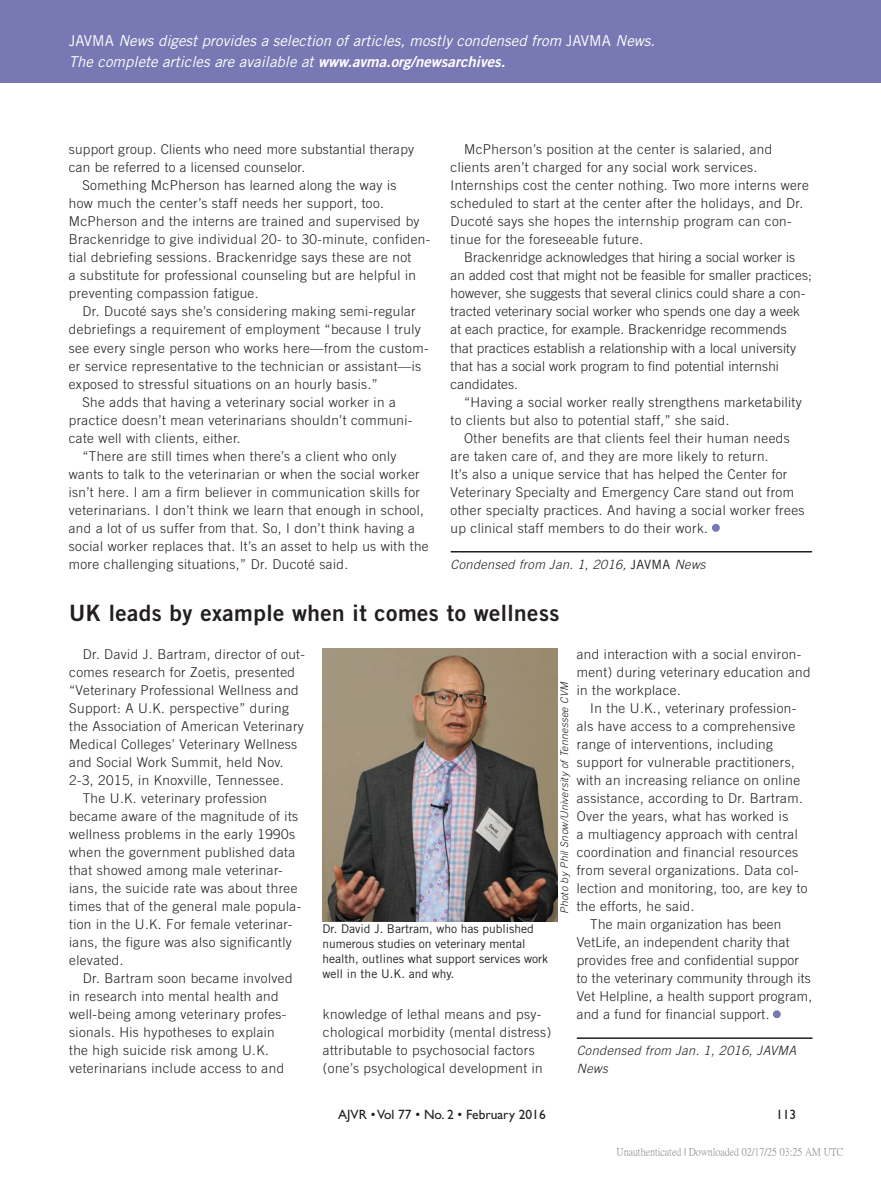
<style>
.page{position:relative;width:881px;height:1178px;background:#fff}
.page>*{position:absolute;margin:0;border:0;box-sizing:border-box;transform-origin:0 0}
.t1{font:22.5px "Trade Gothic LT Std Bd 2";letter-spacing:.02em;color:#231f20}
.t2{font:italic 15px/21px "Trade Gothic LT Std";color:#fff}
.t3{font:300 13.5px/18px "Trade Gothic LT Std";letter-spacing:.03em;color:#231f20}
.t4{font:300 13.5px/18px "Trade Gothic LT Std";letter-spacing:.01em;color:#231f20}
.t5{font:13.5px "Gill Sans";color:#231f20}
.t6{font:italic 300 12.75px/18px "Trade Gothic LT Std";letter-spacing:.03em;color:#231f20}
.t7{font:12px/15px "Trade Gothic LT Std";color:#231f20}
.t8{font:10.5px "P Ming Li U";color:rgb(0 0 0/.5)}
.t9{font:italic 300 10.5px "Trade Gothic LT Std";color:#231f20}
.s1{font-style:normal}
.s2{font-family:"Trade Gothic LT Std Bd 2 Obl";font-style:normal}
.s3{color:#7878b4}
.s4{font-weight:400;font-style:normal}
</style>
<div class="page">
<div style="left:1px;top:0;width:879px;height:82px;background:#7878b4"></div>
<hr style="left:0;top:0;width:1px;height:82px;background:#7878b4">
<hr style="left:450px;top:551px;width:361px;height:1px;background:#231f20">
<div style="left:711px;top:523px;width:8px;height:8px;border:3px solid #7878b4;border-radius:50%"></div>
<hr style="left:576px;top:1037px;width:236px;height:1px;background:#231f20">
<div style="left:772px;top:1009px;width:8px;height:8px;border:3px solid #7878b4;border-radius:50%"></div>
<img style="left:322px;top:648px;width:235px;height:273px">
<p class="t2" style="left:69px;top:30px;width:587px"><span class="s1">JAVMA</span> News digest provides a selection of articles, mostly condensed from <span class="s1">JAVMA</span> News.<br>The complete articles are available at <span class="s2">www.avma.org/newsarchives.</span></p>
<p class="t3" style="left:69px;top:140px;width:346px">support group. Clients who need more substantial therapy can be referred to a licensed counselor.</p>
<p class="t3" style="left:69px;top:176px;width:363px;text-indent:14px">Something McPherson has learned along the way is<br>how much the center’s staff needs her support, too.<br>McPherson and the interns are trained and supervised by Brackenridge to give individual 20- to 30-minute, confiden&shy;tial debriefing sessions. Brackenridge says these are not<br>a substitute for professional counseling but are helpful in preventing compassion fatigue.</p>
<p class="t3" style="left:82px;top:302px;width:335px">Dr. Ducoté says she’s considering making semi-regular</p>
<p class="t3" style="left:69px;top:320px;width:353px">debriefings a requirement of employment “because I truly</p>
<p class="t3" style="left:69px;top:338px;width:361px">see every single person who works here—from the custom-</p>
<p class="t3" style="left:69px;top:356px;width:353px">er service representative to the technician or assistant—is</p>
<p class="t3" style="left:69px;top:374px;width:310px">exposed to stressful situations on an hourly basis.”</p>
<p class="t3" style="left:82px;top:392px;width:315px">She adds that having a veterinary social worker in a</p>
<p class="t3" style="left:69px;top:410px;width:345px">practice doesn’t mean veterinarians shouldn’t communi-</p>
<p class="t3" style="left:69px;top:428px;width:173px">cate well with clients, either.</p>
<p class="t3" style="left:82px;top:446px;width:315px">“There are still times when there’s a client who only</p>
<p class="t3" style="left:69px;top:464px;width:352px">wants to talk to the veterinarian or when the social worker</p>
<p class="t3" style="left:69px;top:482px;width:352px">isn’t here. I am a firm believer in communication skills for</p>
<p class="t3" style="left:69px;top:500px;width:356px">veterinarians. I don’t think we learn that enough in school,</p>
<p class="t3" style="left:69px;top:518px;width:347px">and a lot of us suffer from that. So, I don’t think having a</p>
<p class="t3" style="left:69px;top:536px;width:361px">social worker replaces that. It’s an asset to help us with the</p>
<p class="t3" style="left:69px;top:554px;width:281px">more challenging situations,” Dr. Ducoté said.</p>
<p class="t3" style="left:450px;top:140px;width:359px;text-indent:14px">McPherson’s position at the center is salaried, and clients aren’t charged for any social work services.<br>Internships cost the center nothing. Two more interns were scheduled to start at the center after the holidays, and Dr.<br>Ducoté says she hopes the internship program can con&shy;tinue for the foreseeable future.</p>
<p class="t4" style="left:450px;top:248px;width:362px;text-indent:14px">Brackenridge acknowledges that hiring a social worker is an added cost that might not be feasible for smaller practices; however, she suggests that several clinics could share a con&shy;tracted veterinary social worker who spends one day a week at each practice, for example. Brackenridge recommends that practices establish a relationship with a local university that has a social work program to find potential internshi candidates.</p>
<p class="t3" style="left:450px;top:392px;width:352px;text-indent:14px">“Having a social worker really strengthens marketability to clients but also to potential staff,” she said.</p>
<p class="t3" style="left:450px;top:428px;width:355px;text-indent:14px">Other benefits are that clients feel their human needs are taken care of, and they are more likely to return.<br>It’s also a unique service that has helped the Center for Veterinary Specialty and Emergency Care stand out from other specialty practices. And having a social worker frees up clinical staff members to do their work. <span class="s3">•</span></p>
<p class="t6" style="left:450px;top:555px;width:256px">Condensed from Jan. 1, 2016, <span class="s4">JAVMA</span> News</p>
<h1 class="t1" style="left:69px;top:599px;width:491px">UK leads by example when it comes to wellness</h1>
<p class="t3" style="left:83px;top:644px;width:224px">Dr. David J. Bartram, director of out-</p>
<p class="t3" style="left:69px;top:662px;width:227px">comes research for Zoetis, presented</p>
<p class="t3" style="left:69px;top:680px;width:231px">“Veterinary Professional Wellness and</p>
<p class="t3" style="left:69px;top:698px;width:221px">Support: A U.K. perspective” during</p>
<p class="t3" style="left:69px;top:716px;width:236px">the Association of American Veterinary</p>
<p class="t3" style="left:69px;top:734px;width:229px">Medical Colleges’ Veterinary Wellness</p>
<p class="t3" style="left:69px;top:752px;width:216px">and Social Work Summit, held Nov.</p>
<p class="t3" style="left:69px;top:770px;width:216px">2-3, 2015, in Knoxville, Tennessee.</p>
<p class="t3" style="left:83px;top:788px;width:186px">The U.K. veterinary profession</p>
<p class="t3" style="left:69px;top:806px;width:230px">became aware of the magnitude of its</p>
<p class="t3" style="left:69px;top:824px;width:227px">wellness problems in the early 1990s</p>
<p class="t3" style="left:69px;top:842px;width:227px">when the government published data</p>
<p class="t3" style="left:69px;top:860px;width:215px">that showed among male veterinar-</p>
<p class="t3" style="left:69px;top:878px;width:230px">ians, the suicide rate was about three</p>
<p class="t3" style="left:69px;top:896px;width:233px">times that of the general male popula-</p>
<p class="t3" style="left:69px;top:914px;width:224px">tion in the U.K. For female veterinar-</p>
<p class="t3" style="left:69px;top:932px;width:224px">ians, the figure was also significantly</p>
<p class="t3" style="left:69px;top:950px;width:56px">elevated.</p>
<p class="t3" style="left:83px;top:968px;width:211px">Dr. Bartram soon became involved</p>
<p class="t3" style="left:69px;top:986px;width:211px">in research into mental health and</p>
<p class="t3" style="left:69px;top:1004px;width:219px">well-being among veterinary profes-</p>
<p class="t3" style="left:69px;top:1022px;width:207px">sionals. His hypotheses to explain</p>
<p class="t3" style="left:69px;top:1040px;width:201px">the high suicide risk among U.K.</p>
<p class="t3" style="left:69px;top:1058px;width:216px">veterinarians include access to and</p>
<p class="t3" style="left:576px;top:644px;width:235px">and interaction with a social environ&shy;ment) during veterinary education and in the workplace.</p>
<p class="t3" style="left:590px;top:698px;width:207px">In the U.K., veterinary profession-</p>
<p class="t3" style="left:576px;top:716px;width:220px">als have access to a comprehensive</p>
<p class="t3" style="left:576px;top:734px;width:197px">range of interventions, including</p>
<p class="t3" style="left:576px;top:752px;width:219px">support for vulnerable practitioners,</p>
<p class="t3" style="left:576px;top:770px;width:225px">with an increasing reliance on online</p>
<p class="t3" style="left:576px;top:788px;width:227px">assistance, according to Dr. Bartram.</p>
<p class="t3" style="left:576px;top:806px;width:213px">Over the years, what has worked is</p>
<p class="t3" style="left:576px;top:824px;width:222px">a multiagency approach with central</p>
<p class="t3" style="left:576px;top:842px;width:223px">coordination and financial resources</p>
<p class="t3" style="left:576px;top:860px;width:223px">from several organizations. Data col-</p>
<p class="t3" style="left:576px;top:878px;width:232px">lection and monitoring, too, are key to</p>
<p class="t3" style="left:576px;top:896px;width:119px">the efforts, he said.</p>
<p class="t3" style="left:590px;top:914px;width:192px">The main organization has been</p>
<p class="t3" style="left:576px;top:932px;width:214px">VetLife, an independent charity that</p>
<p class="t3" style="left:576px;top:950px;width:224px">provides free and confidential suppor</p>
<p class="t3" style="left:576px;top:968px;width:235px">to the veterinary community through its</p>
<p class="t3" style="left:576px;top:986px;width:237px">Vet Helpline, a health support program,</p>
<p class="t3" style="left:576px;top:1004px;width:205px">and a fund for financial support. <span class="s3">•</span></p>
<p class="t6" style="left:576px;top:1041px;width:221px">Condensed from Jan. 1, 2016, JAVMA<br>News</p>
<p class="t9" style="left:558px;top:913px;width:234px;rotate:-90deg">Photo by Phil Snow/University of Tennessee CVM</p>
<p class="t7" style="left:322px;top:921px;width:227px">Dr. David J. Bartram, who has published numerous studies on veterinary mental health, outlines what support services work well in the U.K. and why.</p>
<p class="t3" style="left:323px;top:1004px;width:229px">knowledge of lethal means and psy&shy;chological morbidity (mental distress) attributable to psychosocial factors (one’s psychological development in</p>
<p class="t5" style="left:338px;top:1106px;width:209px">AJVR • Vol 77 • No. 2 • February 2016</p>
<p class="t5" style="left:775px;top:1106px;width:22px">113</p>
<p class="t8" style="left:616px;top:1146px;width:228px">Unauthenticated | Downloaded 02/17/25 03:25 AM UTC</p>
</div>
